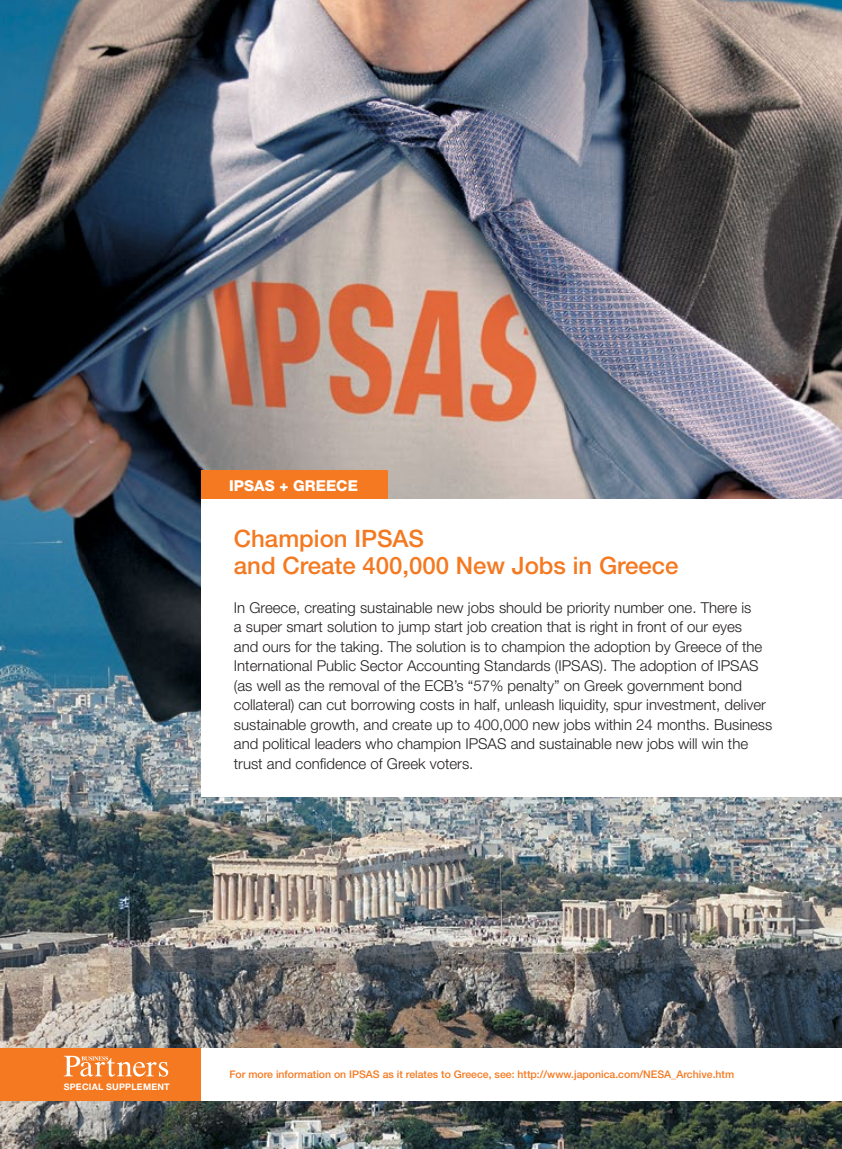
<style>
.page{position:relative;width:842px;height:1149px;background:#fff}
.page>*{position:absolute;margin:0;border:0;box-sizing:border-box;transform-origin:0 0}
.t1{font:500 24px/27px "Helvetica Neue LT Pro";color:#f47920}
.t2{font:300 15px/19.5px "Helvetica Neue LT Pro";color:#231f20}
.t3{font:800 15px "Helvetica Neue LT Pro";color:#fff}
.t4{font:500 10.5px "Helvetica Neue LT Pro";color:#f47920}
.t5{font:700 9px "Helvetica Neue LT Pro";letter-spacing:.02em;color:#fff}
</style>
<div class="page">
<img style="left:0;top:0;width:842px;height:1148px">
<div style="left:0;top:1047px;width:202px;height:53px;background:#f47920"></div>
<div style="left:202px;top:1047px;width:640px;height:53px;background:#fff"></div>
<div style="left:202px;top:470px;width:186px;height:55px;background:#f47920"></div>
<svg style="left:64px;top:1055px;width:104px;height:21px"></svg>
<div style="left:202px;top:499px;width:640px;height:297px;background:#fff"></div>
<p class="t3" style="left:229px;top:476px;width:130px">IPSAS + GREECE</p>
<h1 class="t1" style="left:234px;top:524px;width:446px">Champion IPSAS<br>and Create 400,000 New Jobs in Greece</h1>
<p class="t2" style="left:234px;top:597px;width:540px">In Greece, creating sustainable new jobs should be priority number one. There is<br>a super smart solution to jump start job creation that is right in front of our eyes<br>and ours for the taking. The solution is to champion the adoption by Greece of the International Public Sector Accounting Standards (IPSAS). The adoption of IPSAS (as well as the removal of the ECB’s “57% penalty” on Greek government bond collateral) can cut borrowing costs in half, unleash liquidity, spur investment, deliver sustainable growth, and create up to 400,000 new jobs within 24 months. Business and political leaders who champion IPSAS and sustainable new jobs will win the trust and confidence of Greek voters.</p>
<p class="t5" style="left:64px;top:1080px;width:107px">SPECIAL SUPPLEMENT</p>
<p class="t4" style="left:229px;top:1067px;width:506px">For more information on IPSAS as it relates to Greece, see: http://www.japonica.com/NESA_Archive.htm</p>
</div>
